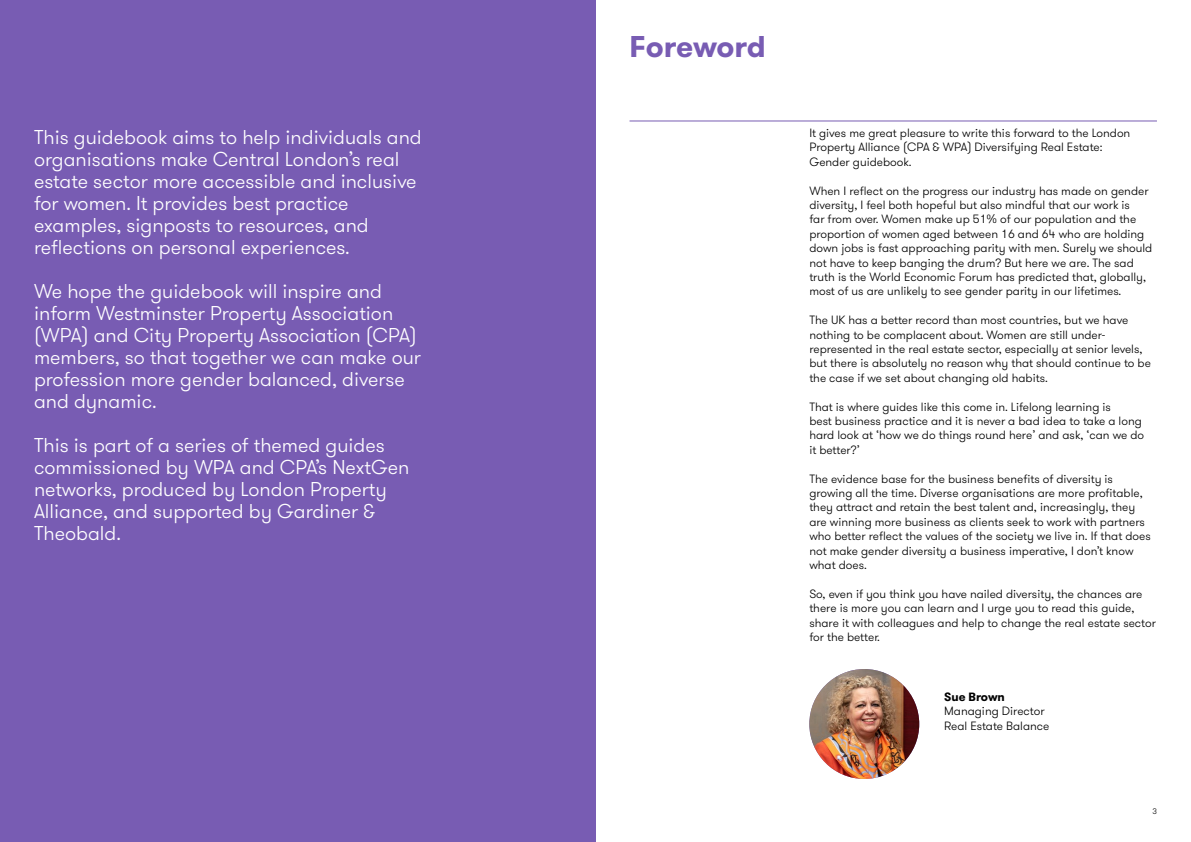
<style>
.page{position:relative;width:1191px;height:842px;background:#fff}
.page>*{position:absolute;margin:0;border:0;box-sizing:border-box;transform-origin:0 0}
.t1{font:700 30px "GT Walsheim";letter-spacing:-.01em;color:#785cb3}
.t2{font:300 20px/22px "GT Walsheim";color:#fff}
.t3{font:300 12px/14.4px "GT Walsheim";color:#000}
.t4{font:700 12px "GT Walsheim";color:#000}
.t5{font:300 8px "GT Walsheim";color:#000}
</style>
<div class="page">
<hr style="left:595px;top:0;width:1px;height:842px;background:#000">
<div style="left:0;top:0;width:595px;height:842px;background:#785cb3"></div>
<hr style="left:629px;top:120px;width:528px;height:1px;background:#785cb3">
<img style="left:809px;top:669px;width:110px;height:110px;border-radius:55px">
<p class="t2" style="left:34px;top:126px;width:389px">This guidebook aims to help individuals and organisations make Central London’s real estate sector more accessible and inclusive for women. It provides best practice examples, signposts to resources, and reflections on personal experiences.</p>
<h2 class="t2" style="left:34px;top:280px;width:388px">We hope the guidebook will inspire and inform Westminster Property Association (WPA) and City Property Association (CPA) members, so that together we can make our profession more gender balanced, diverse and dynamic.</h2>
<h2 class="t2" style="left:34px;top:434px;width:377px">This is part of a series of themed guides commissioned by WPA and CPA’s NextGen networks, produced by London Property<br>Alliance, and supported by Gardiner &amp;<br>Theobald.</h2>
<h1 class="t1" style="left:629px;top:27px;width:138px">Foreword</h1>
<p class="t3" style="left:809px;top:126px;width:322px">It gives me great pleasure to write this forward to the London<br>Property Alliance (CPA &amp; WPA) Diversifying Real Estate:<br>Gender guidebook.</p>
<p class="t3" style="left:809px;top:183px;width:344px">When I reflect on the progress our industry has made on gender diversity, I feel both hopeful but also mindful that our work is<br>far from over. Women make up 51% of our population and the proportion of women aged between 16 and 64 who are holding down jobs is fast approaching parity with men. Surely we should not have to keep banging the drum? But here we are. The sad truth is the World Economic Forum has predicted that, globally, most of us are unlikely to see gender parity in our lifetimes.</p>
<p class="t3" style="left:809px;top:313px;width:343px">The UK has a better record than most countries, but we have nothing to be complacent about. Women are still under&shy;represented in the real estate sector, especially at senior levels, but there is absolutely no reason why that should continue to be the case if we set about changing old habits.</p>
<p class="t3" style="left:809px;top:399px;width:336px">That is where guides like this come in. Lifelong learning is<br>best business practice and it is never a bad idea to take a long hard look at ‘how we do things round here’ and ask, ‘can we do it better?’</p>
<p class="t3" style="left:809px;top:471px;width:343px">The evidence base for the business benefits of diversity is growing all the time. Diverse organisations are more profitable, they attract and retain the best talent and, increasingly, they are winning more business as clients seek to work with partners who better reflect the values of the society we live in. If that does not make gender diversity a business imperative, I don’t know what does.</p>
<p class="t3" style="left:809px;top:587px;width:348px">So, even if you think you have nailed diversity, the chances are there is more you can learn and I urge you to read this guide, share it with colleagues and help to change the real estate sector for the better.</p>
<p class="t4" style="left:944px;top:689px;width:62px">Sue Brown</p>
<p class="t3" style="left:944px;top:704px;width:107px">Managing Director<br>Real Estate Balance</p>
<p class="t5" style="left:1152px;top:806px;width:6px">3</p>
</div>
